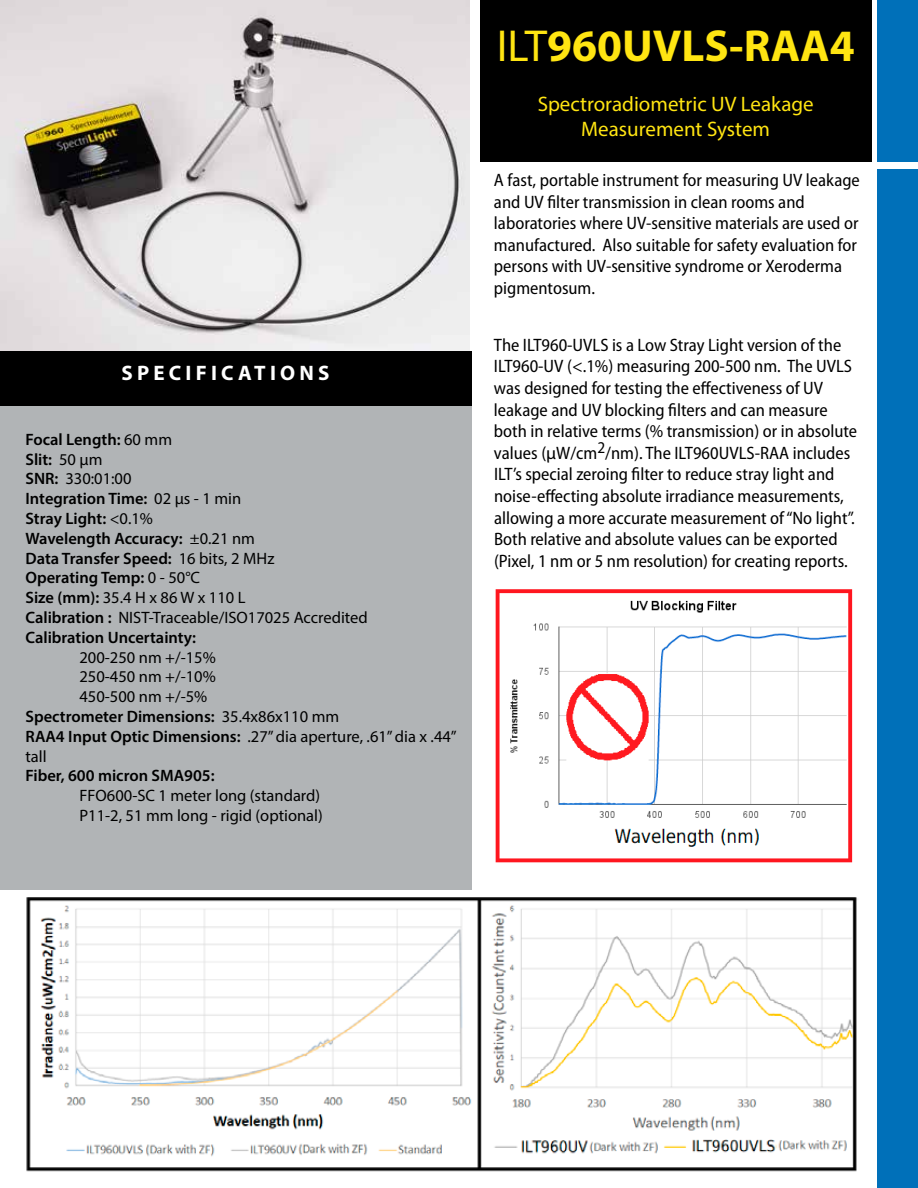
<style>
.page{position:relative;width:918px;height:1188px;background:#fff}
.page>*{position:absolute;margin:0;border:0;box-sizing:border-box;transform-origin:0 0}
.t1{font:700 45px "Myriad Pro";color:#ffe512}
.t2{font:21px/25.2px "Myriad Pro";color:#ffe512;text-align:center}
.t3{font:700 21px "Myriad Pro";letter-spacing:.2em;color:#fff}
.t4{font:semi-condensed 18px/21.6px "Myriad Pro";color:#000}
.t5{font:600 16.5px/19.8px "Myriad Pro";color:#000}
.t6{font:16.5px/19.8px "Myriad Pro";color:#000}
.s1{font-weight:400}
.s2{font-weight:600}
.s3{font-stretch:normal}
</style>
<div class="page">
<div style="left:878px;top:0;width:40px;height:162px;background:#0070b9"></div>
<div style="left:480px;top:0;width:392px;height:162px;background:#000"></div>
<div style="left:878px;top:170px;width:40px;height:1018px;background:#0070b9"></div>
<div style="left:0;top:351px;width:471px;height:55px;background:#000"></div>
<div style="left:0;top:406px;width:471px;height:483px;background:#b1b4b6"></div>
<img style="left:0;top:0;width:470px;height:350px">
<img style="left:26px;top:897px;width:831px;height:275px">
<img style="left:495px;top:589px;width:358px;height:274px">
<p class="t3" style="left:122px;top:360px;width:210px">SPECIFICATIONS</p>
<p class="t5" style="left:26px;top:429px;width:344px">Focal Length: <span class="s1">60 mm<br></span>Slit: <span class="s1">50 µm<br></span>SNR: <span class="s1">330:01:00<br></span>Integration Time: <span class="s1">02 µs - 1 min<br></span>Stray Light: <span class="s1">&lt;0.1%<br></span>Wavelength Accuracy: <span class="s1">±0.21 nm<br></span>Data Transfer Speed: <span class="s1">16 bits, 2 MHz<br></span>Operating Temp: <span class="s1">0 - 50°C<br></span>Size (mm): <span class="s1">35.4 H x 86 W x 110 L<br></span>Calibration : <span class="s1">NIST-Traceable/ISO17025 Accredited<br></span>Calibration Uncertainty:</p>
<p class="t6" style="left:80px;top:647px;width:138px">200-250 nm +/-15%</p>
<p class="t6" style="left:80px;top:667px;width:138px">250-450 nm +/-10%</p>
<p class="t6" style="left:80px;top:686px;width:129px">450-500 nm +/-5%</p>
<p class="t5" style="left:26px;top:706px;width:315px">Spectrometer Dimensions: <span class="s1">35.4x86x110 mm</span></p>
<p class="t6" style="left:26px;top:726px;width:433px"><span class="s2">RAA4 Input Optic Dimensions:</span> .27” dia aperture, .61” dia x .44”</p>
<p class="t6" style="left:26px;top:746px;width:23px">tall</p>
<p class="t5" style="left:26px;top:765px;width:191px">Fiber, 600 micron SMA905:</p>
<p class="t6" style="left:80px;top:785px;width:245px">FFO600-SC 1 meter long (standard)<br>P11-2, 51 mm long - rigid (optional)</p>
<h1 class="t1" style="left:497px;top:16px;width:360px"><span class="s1">ILT</span>960UVLS-RAA4</h1>
<p class="t2" style="left:538px;top:91px;width:278px">Spectroradiometric UV Leakage<br>Measurement System</p>
<p class="t4" style="left:494px;top:170px;width:367px">A fast, portable instrument for measuring UV leakage and UV filter transmission in clean rooms and laboratories where UV-sensitive materials are used or manufactured. Also suitable for safety evaluation for persons with UV-sensitive syndrome or Xeroderma pigmentosum.</p>
<p class="t4" style="left:494px;top:334px;width:365px">The ILT960-UVLS is a Low Stray Light version of the ILT960-UV (&lt;.1%) measuring 200-500 nm. The UVLS was designed for testing the effectiveness of UV leakage and UV blocking filters and can measure both in relative terms (% transmission) or in absolute values (<span class="s3">µ</span>W/cm<sup>2</sup>/nm). The ILT960UVLS-RAA includes ILT’s special zeroing filter to reduce stray light and noise-effecting absolute irradiance measurements, allowing a more accurate measurement of “No light”.<br>Both relative and absolute values can be exported (Pixel, 1 nm or 5 nm resolution) for creating reports.</p>
</div>
